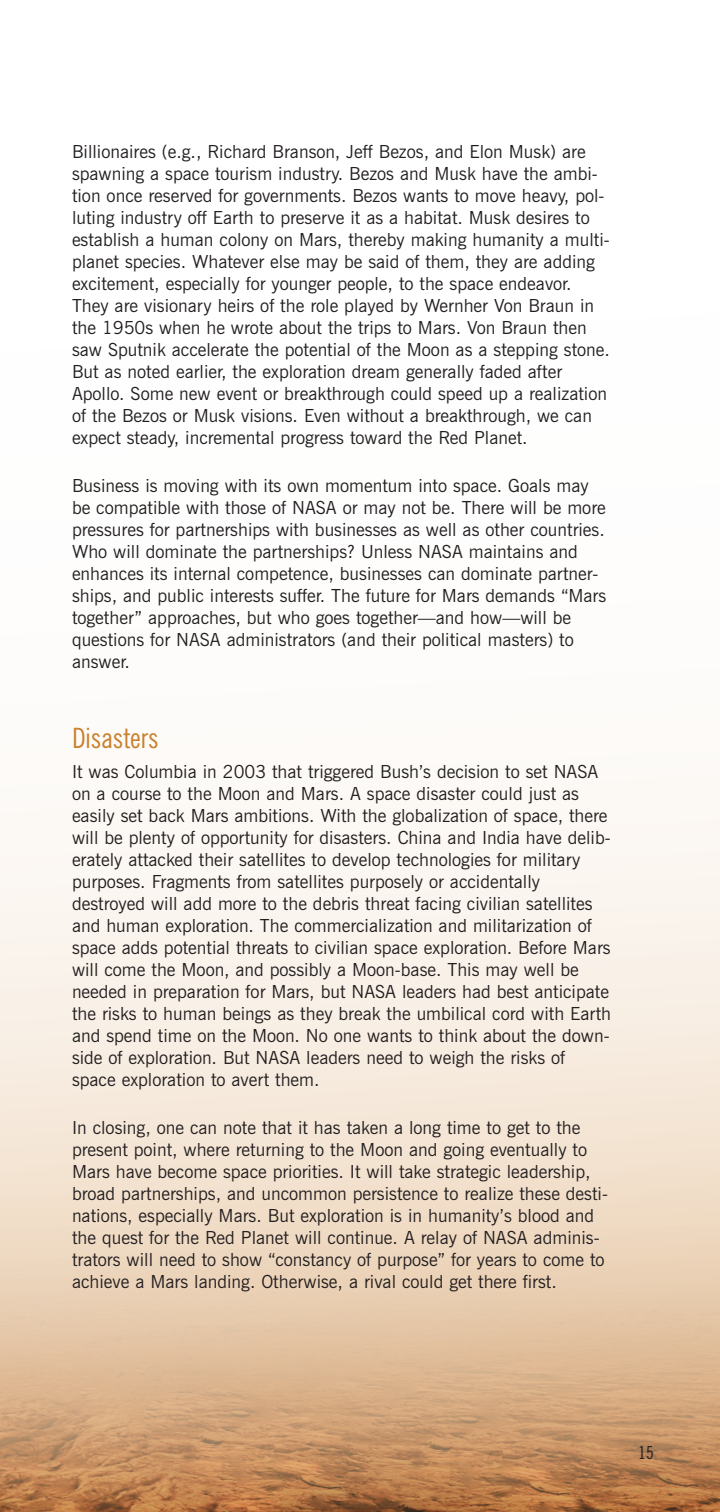
<style>
.page{position:relative;width:720px;height:1512px;background:#fff}
.page>*{position:absolute;margin:0;border:0;box-sizing:border-box;transform-origin:0 0}
.Text-Level_1_Head{font:condensed 28px "News Gothic BT";color:#ca802c}
.Text{font:18px/22px "News Gothic BT";color:#231f20}
.t1{font:condensed 18px "News Gothic BT";color:#231f20}
</style>
<div class="page">
<img style="left:0;top:800px;width:720px;height:712px">
<p class="Text" style="left:72px;top:140px;width:539px">Billionaires (e.g., Richard Branson, Jeff Bezos, and Elon Musk) are spawning a space tourism industry. Bezos and Musk have the ambi&shy;tion once reserved for governments. Bezos wants to move heavy, pol&shy;luting industry off Earth to preserve it as a habitat. Musk desires to establish a human colony on Mars, thereby making humanity a multi&shy;planet species. Whatever else may be said of them, they are adding excitement, especially for younger people, to the space endeavor.<br>They are visionary heirs of the role played by Wernher Von Braun in the 1950s when he wrote about the trips to Mars. Von Braun then saw Sputnik accelerate the potential of the Moon as a stepping stone.<br>But as noted earlier, the exploration dream generally faded after Apollo. Some new event or breakthrough could speed up a realization of the Bezos or Musk visions. Even without a breakthrough, we can expect steady, incremental progress toward the Red Planet.</p>
<p class="Text" style="left:72px;top:474px;width:536px">Business is moving with its own momentum into space. Goals may be compatible with those of NASA or may not be. There will be more pressures for partnerships with businesses as well as other countries.<br>Who will dominate the partnerships? Unless NASA maintains and enhances its internal competence, businesses can dominate partner&shy;ships, and public interests suffer. The future for Mars demands “Mars together” approaches, but who goes together—and how—will be questions for NASA administrators (and their political masters) to answer.</p>
<p class="Text-Level_1_Head" style="left:72px;top:721px;width:88px">Disasters</p>
<p class="Text" style="left:72px;top:760px;width:541px">It was Columbia in 2003 that triggered Bush’s decision to set NASA on a course to the Moon and Mars. A space disaster could just as easily set back Mars ambitions. With the globalization of space, there will be plenty of opportunity for disasters. China and India have delib&shy;erately attacked their satellites to develop technologies for military purposes. Fragments from satellites purposely or accidentally destroyed will add more to the debris threat facing civilian satellites and human exploration. The commercialization and militarization of space adds potential threats to civilian space exploration. Before Mars will come the Moon, and possibly a Moon-base. This may well be needed in preparation for Mars, but NASA leaders had best anticipate the risks to human beings as they break the umbilical cord with Earth and spend time on the Moon. No one wants to think about the down&shy;side of exploration. But NASA leaders need to weigh the risks of space exploration to avert them.</p>
<p class="Text" style="left:72px;top:1116px;width:538px">In closing, one can note that it has taken a long time to get to the present point, where returning to the Moon and going eventually to Mars have become space priorities. It will take strategic leadership, broad partnerships, and uncommon persistence to realize these desti&shy;nations, especially Mars. But exploration is in humanity’s blood and the quest for the Red Planet will continue. A relay of NASA adminis&shy;trators will need to show “constancy of purpose” for years to come to achieve a Mars landing. Otherwise, a rival could get there first.</p>
<p class="t1" style="left:638px;top:1442px;width:17px">15</p>
</div>
